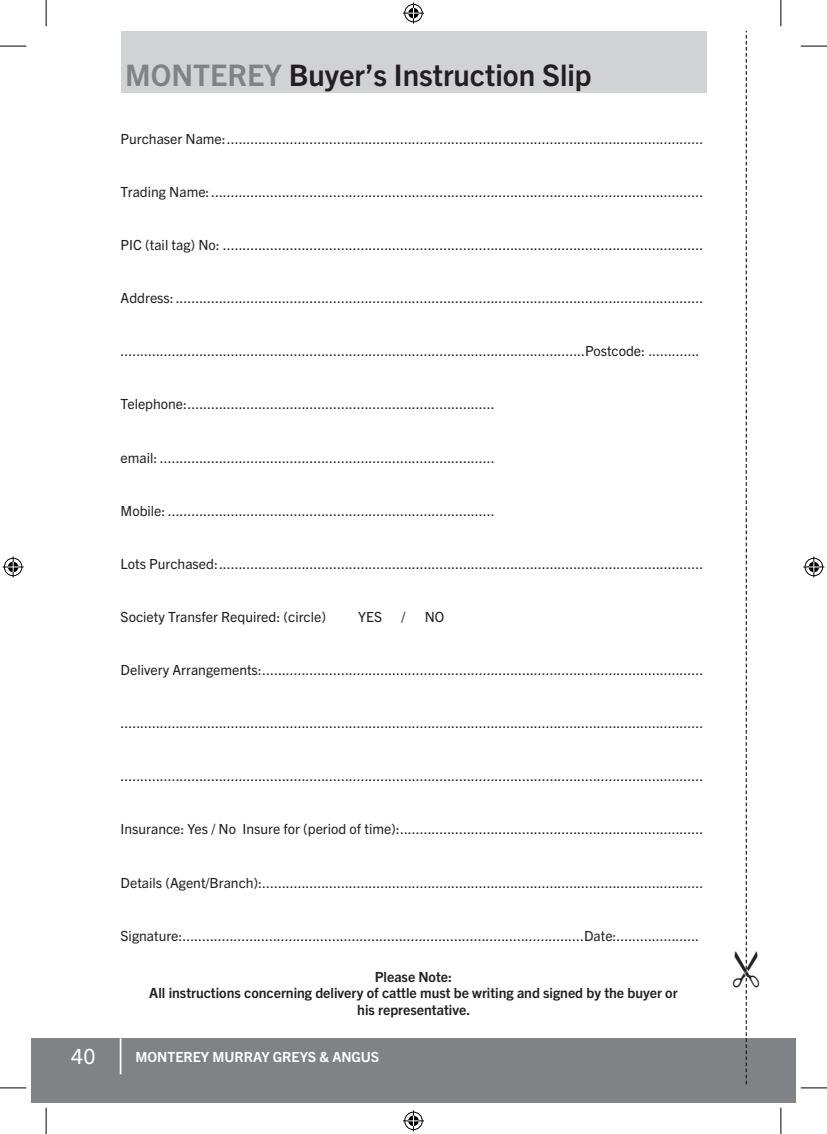
<style>
.page{position:relative;width:827px;height:1134px;background:#fff}
.page>*{position:absolute;margin:0;border:0;box-sizing:border-box;transform-origin:0 0}
.t1{font:700 29.75px "Trade Gothic Next LT Pro";color:#231f20}
.t2{font:21px "Trade Gothic Next LT Pro";color:#fff}
.t3{font:14px "Trade Gothic Next LT Pro";color:#231f20}
.t4{font:700 14px/16.8px "Trade Gothic Next LT Pro";color:#231f20;text-align:center}
.t5{font:700 14px "Trade Gothic Next LT Pro";color:#fff}
.s1{color:#808285}
</style>
<div class="page">
<div style="left:31px;top:1038px;width:764px;height:65px;background:#808285"></div>
<hr style="left:120px;top:1038px;width:1px;height:36px;background:#fff">
<div style="left:121px;top:31px;width:585px;height:62px;background:#d1d2d4"></div>
<svg style="left:0;top:46px;width:26px;height:1px"></svg>
<svg style="left:800px;top:46px;width:26px;height:1px"></svg>
<svg style="left:0;top:1088px;width:26px;height:1px"></svg>
<svg style="left:800px;top:1088px;width:26px;height:1px"></svg>
<svg style="left:46px;top:0;width:1px;height:26px"></svg>
<svg style="left:46px;top:1108px;width:1px;height:26px"></svg>
<svg style="left:780px;top:0;width:1px;height:26px"></svg>
<svg style="left:780px;top:1108px;width:1px;height:26px"></svg>
<svg style="left:403px;top:3px;width:21px;height:21px"></svg>
<svg style="left:403px;top:1110px;width:21px;height:21px"></svg>
<svg style="left:3px;top:556px;width:21px;height:21px"></svg>
<svg style="left:803px;top:556px;width:21px;height:21px"></svg>
<svg style="left:745px;top:31px;width:2px;height:1053px"></svg>
<h1 class="t1" style="left:125px;top:54px;width:468px"><span class="s1">MONTEREY</span> Buyer’s Instruction Slip</h1>
<p class="t3" style="left:121px;top:129px;width:584px">Purchaser Name:.........................................................................................................................</p>
<p class="t3" style="left:121px;top:182px;width:584px">Trading Name:.............................................................................................................................</p>
<p class="t3" style="left:121px;top:235px;width:584px">PIC (tail tag) No: ..........................................................................................................................</p>
<p class="t3" style="left:121px;top:288px;width:584px">Address:......................................................................................................................................</p>
<p class="t3" style="left:121px;top:341px;width:580px">......................................................................................................................Postcode: .............</p>
<p class="t3" style="left:121px;top:395px;width:375px">Telephone:..............................................................................</p>
<p class="t3" style="left:121px;top:448px;width:375px">email: .....................................................................................</p>
<p class="t3" style="left:121px;top:501px;width:375px">Mobile: ...................................................................................</p>
<p class="t3" style="left:121px;top:554px;width:584px">Lots Purchased:...........................................................................................................................</p>
<p class="t3" style="left:121px;top:607px;width:207px">Society Transfer Required: (circle)</p>
<p class="t3" style="left:358px;top:607px;width:25px">YES</p>
<p class="t3" style="left:401px;top:607px;width:5px">/</p>
<p class="t3" style="left:424px;top:607px;width:21px">NO</p>
<p class="t3" style="left:121px;top:660px;width:584px">Delivery Arrangements:................................................................................................................</p>
<p class="t3" style="left:121px;top:713px;width:584px">....................................................................................................................................................</p>
<p class="t3" style="left:121px;top:766px;width:584px">....................................................................................................................................................</p>
<p class="t3" style="left:121px;top:820px;width:584px">Insurance: Yes / No Insure for (period of time):.............................................................................</p>
<p class="t3" style="left:121px;top:873px;width:584px">Details (Agent/Branch):................................................................................................................</p>
<p class="t3" style="left:121px;top:926px;width:580px">Signature:......................................................................................................Date:.....................</p>
<p class="t4" style="left:149px;top:967px;width:529px">Please Note:<br>All instructions concerning delivery of cattle must be writing and signed by the buyer or his representative.</p>
<h2 class="t2" style="left:71px;top:1042px;width:26px">40</h2>
<p class="t5" style="left:135px;top:1047px;width:245px">MONTEREY MURRAY GREYS &amp; ANGUS</p>
</div>
